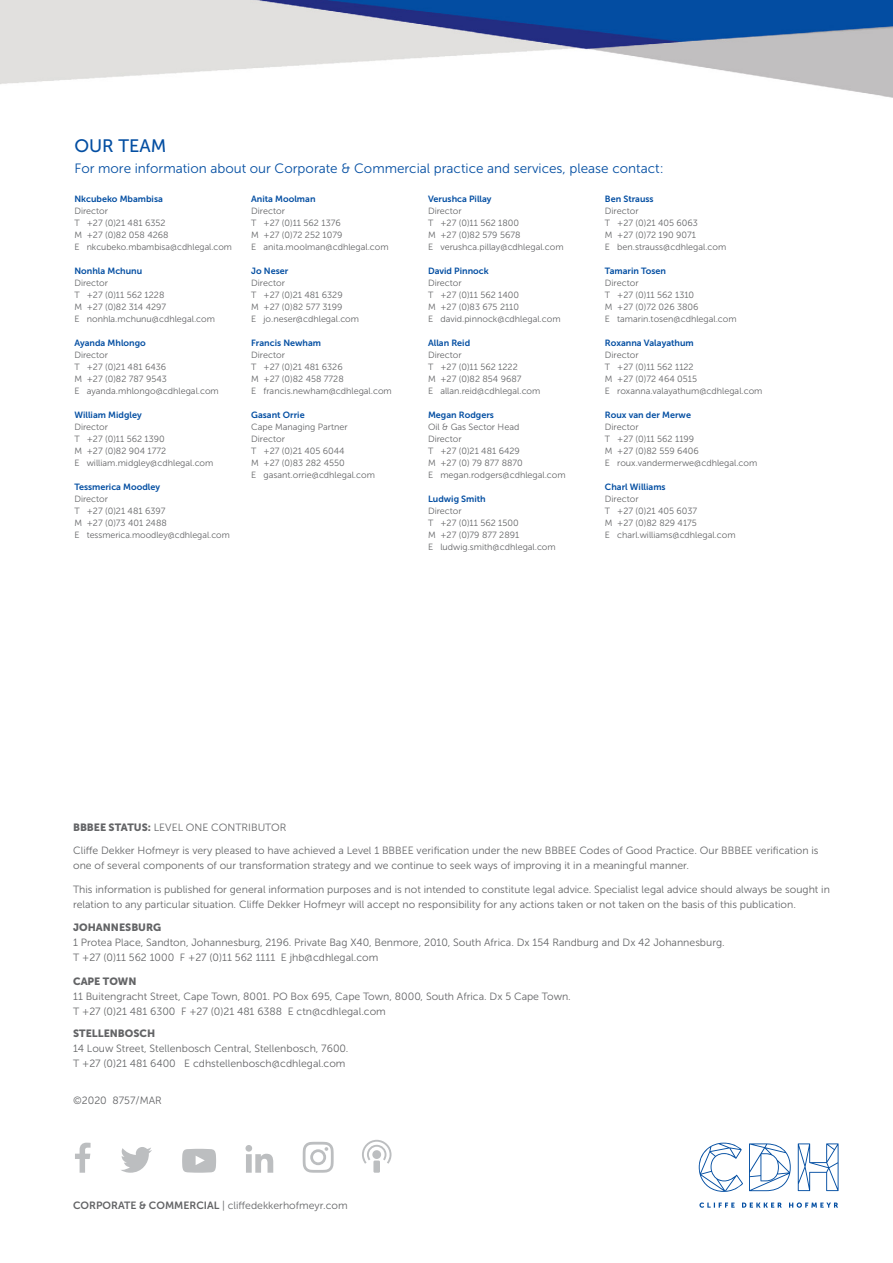
<style>
.page{position:relative;width:893px;height:1263px;background:#fff}
.page>*{position:absolute;margin:0;border:0;box-sizing:border-box;transform-origin:0 0}
.t1{font:18px "Museo Sans 500";color:#034ea2}
.t2{font:13.5px "Museo Sans 300";color:#034ea2}
.t3{font:10.5px/15px "Museo Sans 300";color:#636466}
.t4{font:10.5px "Museo Sans 900";color:#636466}
.t5{font:9px/12px "Museo Sans 300";color:#636466}
.t6{font:9px "Museo Sans 700";color:#034ea2}
.s1{font-family:"Museo Sans 900"}
.s2{font-family:"Museo Sans 700"}
</style>
<div class="page">
<img style="left:0;top:0;width:893px;height:98px">
<svg style="left:699px;top:1202px;width:139px;height:6px"></svg>
<svg style="left:699px;top:1143px;width:44px;height:49px"></svg>
<svg style="left:749px;top:1143px;width:42px;height:48px"></svg>
<svg style="left:798px;top:1143px;width:40px;height:48px"></svg>
<svg style="left:75px;top:1143px;width:16px;height:30px"></svg>
<svg style="left:121px;top:1147px;width:31px;height:26px"></svg>
<svg style="left:245px;top:1145px;width:28px;height:28px"></svg>
<svg style="left:182px;top:1149px;width:34px;height:24px"></svg>
<svg style="left:362px;top:1140px;width:29px;height:24px"></svg>
<div style="left:373px;top:1160px;width:7px;height:13px;background:#bcbec0"></div>
<svg style="left:303px;top:1142px;width:31px;height:31px"></svg>
<h1 class="t1" style="left:74px;top:136px;width:93px">OUR TEAM</h1>
<h2 class="t2" style="left:74px;top:161px;width:591px">For more information about our Corporate &amp; Commercial practice and services, please contact:</h2>
<p class="t6" style="left:74px;top:194px;width:90px">Nkcubeko Mbambisa</p>
<p class="t5" style="left:74px;top:205px;width:159px">Director<br>T +27 (0)21 481 6352<br>M +27 (0)82 058 4268<br>E nkcubeko.mbambisa@cdhlegal.com</p>
<p class="t6" style="left:74px;top:266px;width:69px">Nonhla Mchunu</p>
<p class="t5" style="left:74px;top:277px;width:142px">Director<br>T +27 (0)11 562 1228<br>M +27 (0)82 314 4297<br>E nonhla.mchunu@cdhlegal.com</p>
<p class="t6" style="left:74px;top:338px;width:73px">Ayanda Mhlongo</p>
<p class="t5" style="left:74px;top:349px;width:146px">Director<br>T +27 (0)21 481 6436<br>M +27 (0)82 787 9543<br>E ayanda.mhlongo@cdhlegal.com</p>
<p class="t6" style="left:74px;top:410px;width:69px">William Midgley</p>
<p class="t5" style="left:74px;top:421px;width:141px">Director<br>T +27 (0)11 562 1390<br>M +27 (0)82 904 1772<br>E william.midgley@cdhlegal.com</p>
<p class="t6" style="left:74px;top:482px;width:87px">Tessmerica Moodley</p>
<p class="t5" style="left:74px;top:493px;width:157px">Director<br>T +27 (0)21 481 6397<br>M +27 (0)73 401 2488<br>E tessmerica.moodley@cdhlegal.com</p>
<p class="t6" style="left:605px;top:194px;width:50px">Ben Strauss</p>
<p class="t5" style="left:605px;top:205px;width:123px">Director<br>T +27 (0)21 405 6063<br>M +27 (0)72 190 9071<br>E ben.strauss@cdhlegal.com</p>
<p class="t6" style="left:605px;top:266px;width:63px">Tamarin Tosen</p>
<p class="t5" style="left:605px;top:277px;width:133px">Director<br>T +27 (0)11 562 1310<br>M +27 (0)72 026 3806<br>E tamarin.tosen@cdhlegal.com</p>
<p class="t6" style="left:605px;top:338px;width:90px">Roxanna Valayathum</p>
<p class="t5" style="left:605px;top:349px;width:159px">Director<br>T +27 (0)11 562 1122<br>M +27 (0)72 464 0515<br>E roxanna.valayathum@cdhlegal.com</p>
<p class="t6" style="left:605px;top:410px;width:88px">Roux van der Merwe</p>
<p class="t5" style="left:605px;top:421px;width:154px">Director<br>T +27 (0)11 562 1199<br>M +27 (0)82 559 6406<br>E roux.vandermerwe@cdhlegal.com</p>
<p class="t6" style="left:605px;top:482px;width:62px">Charl Williams</p>
<p class="t5" style="left:605px;top:493px;width:132px">Director<br>T +27 (0)21 405 6037<br>M +27 (0)82 829 4175<br>E charl.williams@cdhlegal.com</p>
<p class="t6" style="left:428px;top:194px;width:65px">Verushca Pillay</p>
<p class="t5" style="left:428px;top:205px;width:137px">Director<br>T +27 (0)11 562 1800<br>M +27 (0)82 579 5678<br>E verushca.pillay@cdhlegal.com</p>
<p class="t6" style="left:428px;top:266px;width:62px">David Pinnock</p>
<p class="t5" style="left:428px;top:277px;width:134px">Director<br>T +27 (0)11 562 1400<br>M +27 (0)83 675 2110<br>E david.pinnock@cdhlegal.com</p>
<p class="t6" style="left:428px;top:338px;width:44px">Allan Reid</p>
<p class="t5" style="left:428px;top:349px;width:114px">Director<br>T +27 (0)11 562 1222<br>M +27 (0)82 854 9687<br>E allan.reid@cdhlegal.com</p>
<p class="t6" style="left:428px;top:410px;width:67px">Megan Rodgers</p>
<p class="t5" style="left:428px;top:421px;width:139px">Oil &amp; Gas Sector Head<br>Director<br>T +27 (0)21 481 6429<br>M +27 (0) 79 877 8870<br>E megan.rodgers@cdhlegal.com</p>
<p class="t6" style="left:428px;top:494px;width:59px">Ludwig Smith</p>
<p class="t5" style="left:428px;top:505px;width:129px">Director<br>T +27 (0)11 562 1500<br>M +27 (0)79 877 2891<br>E ludwig.smith@cdhlegal.com</p>
<p class="t6" style="left:251px;top:194px;width:66px">Anita Moolman</p>
<p class="t5" style="left:251px;top:205px;width:139px">Director<br>T +27 (0)11 562 1376<br>M +27 (0)72 252 1079<br>E anita.moolman@cdhlegal.com</p>
<p class="t6" style="left:251px;top:266px;width:39px">Jo Neser</p>
<p class="t5" style="left:251px;top:277px;width:109px">Director<br>T +27 (0)21 481 6329<br>M +27 (0)82 577 3199<br>E jo.neser@cdhlegal.com</p>
<p class="t6" style="left:251px;top:338px;width:71px">Francis Newham</p>
<p class="t5" style="left:251px;top:349px;width:142px">Director<br>T +27 (0)21 481 6326<br>M +27 (0)82 458 7728<br>E francis.newham@cdhlegal.com</p>
<p class="t6" style="left:251px;top:410px;width:55px">Gasant Orrie</p>
<p class="t5" style="left:251px;top:421px;width:125px">Cape Managing Partner<br>Director<br>T +27 (0)21 405 6044<br>M +27 (0)83 282 4550<br>E gasant.orrie@cdhlegal.com</p>
<p class="t3" style="left:73px;top:819px;width:215px"><span class="s1">BBBEE STATUS:</span> LEVEL ONE CONTRIBUTOR</p>
<p class="t3" style="left:73px;top:843px;width:747px">Cliffe Dekker Hofmeyr is very pleased to have achieved a Level 1 BBBEE verification under the new BBBEE Codes of Good Practice. Our BBBEE verification is one of several components of our transformation strategy and we continue to seek ways of improving it in a meaningful manner.</p>
<p class="t3" style="left:73px;top:881px;width:758px">This information is published for general information purposes and is not intended to constitute legal advice. Specialist legal advice should always be sought in relation to any particular situation. Cliffe Dekker Hofmeyr will accept no responsibility for any actions taken or not taken on the basis of this publication.</p>
<p class="t4" style="left:73px;top:921px;width:90px">JOHANNESBURG</p>
<p class="t3" style="left:73px;top:935px;width:653px">1 Protea Place, Sandton, Johannesburg, 2196. Private Bag X40, Benmore, 2010, South Africa. Dx 154 Randburg and Dx 42 Johannesburg.<br>T +27 (0)11 562 1000 F +27 (0)11 562 1111 E jhb@cdhlegal.com</p>
<p class="t4" style="left:73px;top:975px;width:65px">CAPE TOWN</p>
<p class="t3" style="left:73px;top:989px;width:499px">11 Buitengracht Street, Cape Town, 8001. PO Box 695, Cape Town, 8000, South Africa. Dx 5 Cape Town.<br>T +27 (0)21 481 6300 F +27 (0)21 481 6388 E ctn@cdhlegal.com</p>
<p class="t4" style="left:73px;top:1028px;width:84px">STELLENBOSCH</p>
<p class="t3" style="left:73px;top:1041px;width:277px">14 Louw Street, Stellenbosch Central, Stellenbosch, 7600.<br>T +27 (0)21 481 6400 E cdhstellenbosch@cdhlegal.com</p>
<p class="t3" style="left:73px;top:1093px;width:90px">©2020 8757/MAR</p>
<p class="t3" style="left:73px;top:1198px;width:276px"><span class="s2">CORPORATE &amp; COMMERCIAL</span> | cliffedekkerhofmeyr.com</p>
</div>
